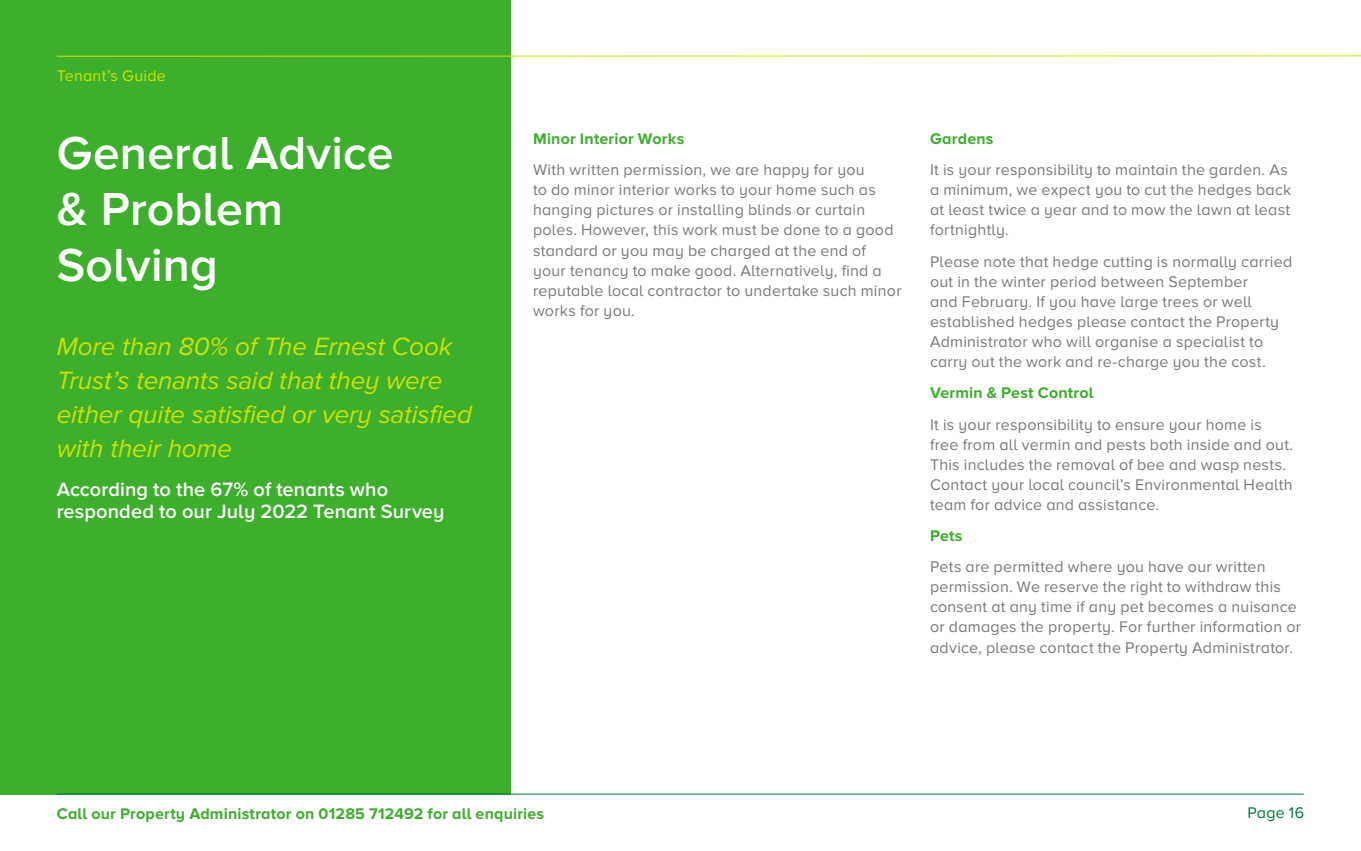
<style>
.page{position:relative;width:1361px;height:851px;background:#fff}
.page>*{position:absolute;margin:0;border:0;box-sizing:border-box;transform-origin:0 0}
.t1{font:600 48px/56px "Proxima Nova A";letter-spacing:.005em;color:#fff}
.t2{font:italic 26px/34px "Proxima Nova A";letter-spacing:-.005em;color:#cde000}
.t3{font:600 20px/22px "Proxima Nova A";letter-spacing:.005em;color:#fff}
.t4{font:16px/20px "Proxima Nova A";letter-spacing:.015em;color:#7a7a7a}
.t5{font:700 16px "Proxima Nova A";letter-spacing:.01em;color:#3daf2d}
.t6{font:16px "Proxima Nova A";letter-spacing:.015em;color:#cde000}
.t7{font:16px "Proxima Nova A";letter-spacing:.02em;color:#007a38}
</style>
<div class="page">
<div style="left:0;top:0;width:510px;height:794px;background:#3daf2d"></div>
<hr style="left:57px;top:793px;width:1246px;height:1px;background:#007a38">
<hr style="left:57px;top:55px;width:1304px;height:2px;background:#cde000">
<p class="t6" style="left:57px;top:66px;width:111px">Tenant’s Guide</p>
<h1 class="t1" style="left:57px;top:127px;width:338px">General Advice &amp; Problem<br>Solving</h1>
<h2 class="t2" style="left:57px;top:331px;width:417px">More than 80% of The Ernest Cook<br>Trust’s tenants said that they were either quite satisfied or very satisfied with their home</h2>
<p class="t3" style="left:57px;top:479px;width:389px">According to the 67% of tenants who responded to our July 2022 Tenant Survey</p>
<p class="t5" style="left:533px;top:129px;width:153px">Minor Interior Works</p>
<p class="t4" style="left:533px;top:161px;width:370px">With written permission, we are happy for you<br>to do minor interior works to your home such as hanging pictures or installing blinds or curtain poles. However, this work must be done to a good standard or you may be charged at the end of your tenancy to make good. Alternatively, find a reputable local contractor to undertake such minor works for you.</p>
<p class="t5" style="left:930px;top:129px;width:65px">Gardens</p>
<p class="t4" style="left:930px;top:161px;width:363px">It is your responsibility to maintain the garden. As a minimum, we expect you to cut the hedges back at least twice a year and to mow the lawn at least fortnightly.</p>
<p class="t4" style="left:930px;top:252px;width:364px">Please note that hedge cutting is normally carried out in the winter period between September<br>and February. If you have large trees or well established hedges please contact the Property Administrator who will organise a specialist to carry out the work and re-charge you the cost.</p>
<p class="t5" style="left:930px;top:383px;width:165px">Vermin &amp; Pest Control</p>
<p class="t4" style="left:930px;top:415px;width:365px">It is your responsibility to ensure your home is free from all vermin and pests both inside and out.<br>This includes the removal of bee and wasp nests.<br>Contact your local council’s Environmental Health team for advice and assistance.</p>
<p class="t5" style="left:930px;top:526px;width:34px">Pets</p>
<p class="t4" style="left:930px;top:557px;width:372px">Pets are permitted where you have our written permission. We reserve the right to withdraw this consent at any time if any pet becomes a nuisance or damages the property. For further information or advice, please contact the Property Administrator.</p>
<p class="t5" style="left:57px;top:803px;width:489px">Call our Property Administrator on 01285 712492 for all enquiries</p>
<p class="t7" style="left:1247px;top:803px;width:58px">Page 16</p>
</div>
